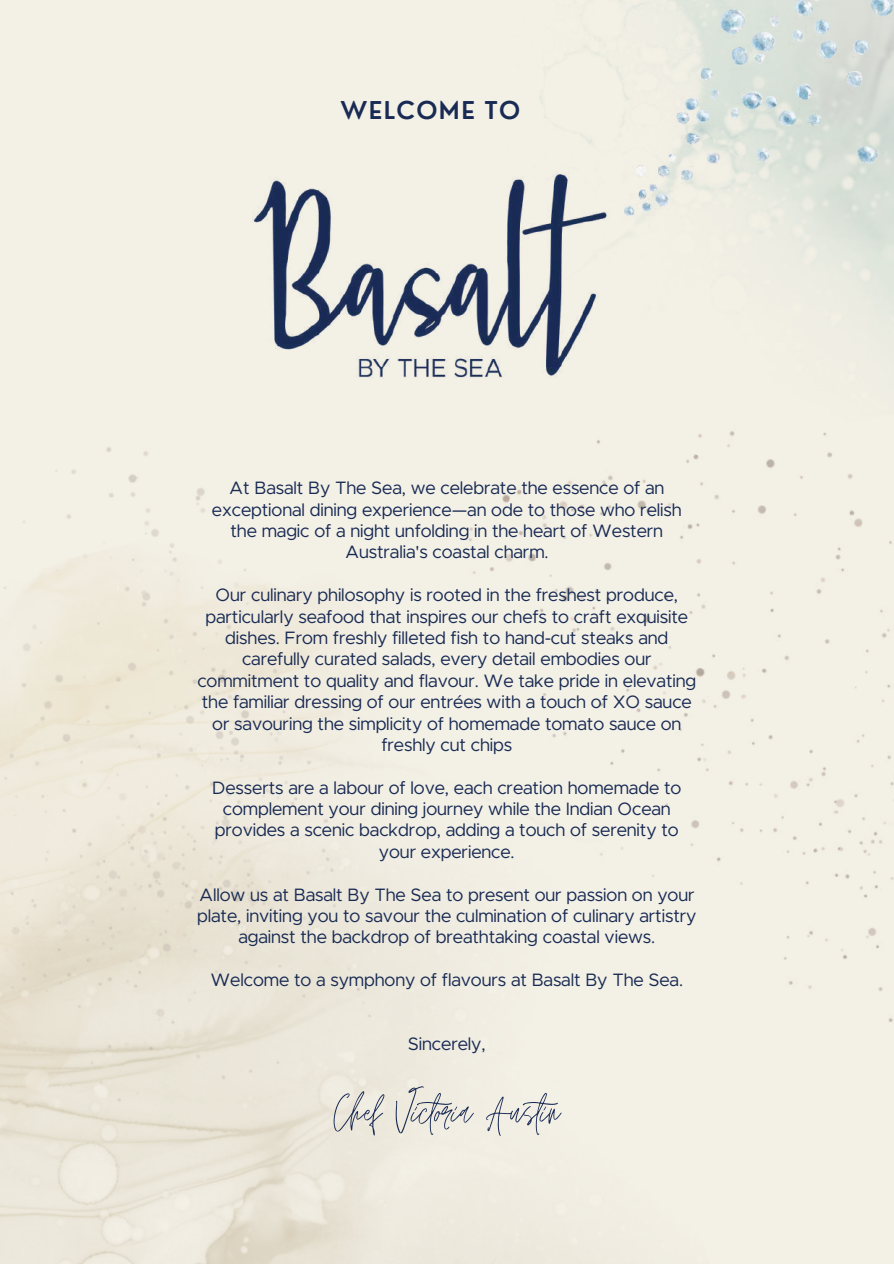
<style>
.page{position:relative;width:894px;height:1264px;background:#fff}
.page>*{position:absolute;margin:0;border:0;box-sizing:border-box;transform-origin:0 0}
.t1{font:57px "Jonathan";letter-spacing:-.005em;color:#192b54}
.t2{font:600 24px "Nourd";letter-spacing:.06em;color:#192b54}
.t3{font:18px/21.3px "Metropolis";letter-spacing:-.005em;color:#192b54;text-align:center}
</style>
<div class="page">
<div style="left:0;top:0;width:893px;height:1263px;background:#f3f0e6"></div>
<img style="left:0;top:1072px;width:529px;height:191px">
<img style="left:540px;top:0;width:353px;height:243px">
<img style="left:387px;top:243px;width:506px;height:829px">
<img style="left:0;top:447px;width:387px;height:777px">
<img style="left:624px;top:0;width:269px;height:215px">
<img style="left:253px;top:159px;width:360px;height:239px">
<h2 class="t2" style="left:340px;top:95px;width:181px">WELCOME TO</h2>
<p class="t3" style="left:212px;top:478px;width:471px">At Basalt By The Sea, we celebrate the essence of an exceptional dining experience—an ode to those who relish the magic of a night unfolding in the heart of Western Australia's coastal charm.</p>
<p class="t3" style="left:197px;top:585px;width:500px">Our culinary philosophy is rooted in the freshest produce, particularly seafood that inspires our chefs to craft exquisite dishes. From freshly filleted fish to hand-cut steaks and carefully curated salads, every detail embodies our commitment to quality and flavour. We take pride in elevating the familiar dressing of our entrées with a touch of XO sauce or savouring the simplicity of homemade tomato sauce on freshly cut chips</p>
<p class="t3" style="left:212px;top:777px;width:470px">Desserts are a labour of love, each creation homemade to complement your dining journey while the Indian Ocean provides a scenic backdrop, adding a touch of serenity to your experience.</p>
<p class="t3" style="left:197px;top:884px;width:500px">Allow us at Basalt By The Sea to present our passion on your plate, inviting you to savour the culmination of culinary artistry against the backdrop of breathtaking coastal views.</p>
<p class="t3" style="left:210px;top:970px;width:474px">Welcome to a symphony of flavours at Basalt By The Sea.</p>
<p class="t3" style="left:408px;top:1034px;width:79px">Sincerely,</p>
<h1 class="t1" style="left:333px;top:1079px;width:240px">Chef Victoria Austin</h1>
</div>
